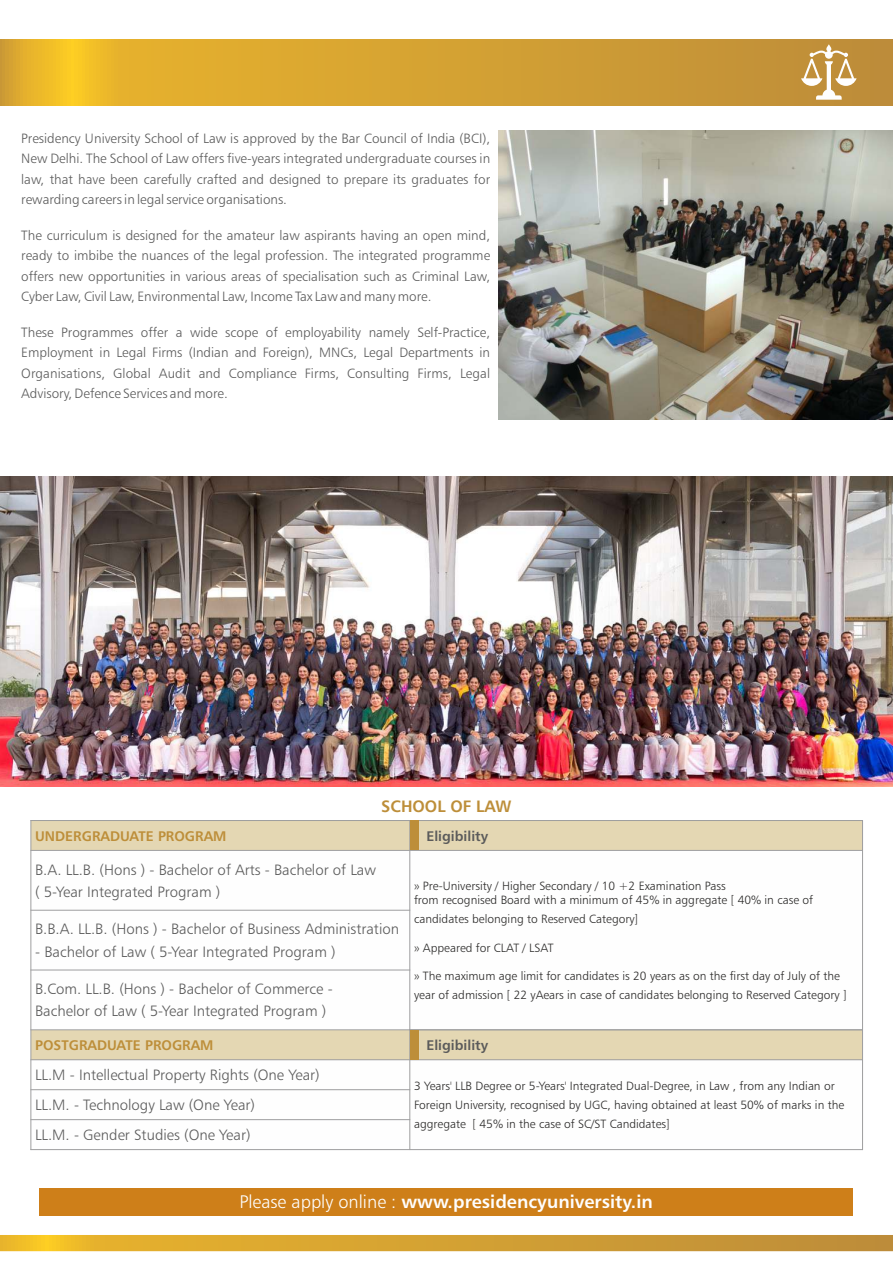
<style>
.page{position:relative;width:893px;height:1263px;background:#fff}
.page>*{position:absolute;margin:0;border:0;box-sizing:border-box;transform-origin:0 0}
.t1{font:18.3px "Humanist 777 BT Bold B";color:#fefefe}
.t2{font:16.5px "Humanist 777 BT Bold B";color:#bd8e39}
.t3{font:15px/22.2px "Humanist 777 BT Light B";color:#5b5b5b}
.t4{font:13.95px "Humanist 777 BT Bold B";color:#bd8e39}
.t5{font:13.95px "Humanist 777 BT Bold B";color:#5b5b5b}
.t6{font:13.5px/20.2px "Humanist 777 BT Light B";color:#5b5b5b;text-align:justify}
.t7{font:12px/18.8px "Humanist 777 BT Light B";color:#2b2a29}
.s1{font-family:"Humanist 777 BT Light B"}
</style>
<div class="page">
<svg style="left:0;top:40px;width:893px;height:65px;background:#d5a331"></svg>
<svg style="left:0;top:1235px;width:893px;height:16px;background:#d4a232"></svg>
<svg style="left:801px;top:44px;width:56px;height:56px"></svg>
<img style="left:499px;top:130px;width:394px;height:289px">
<div style="left:40px;top:1188px;width:813px;height:27px;background:#ce7f19"></div>
<img style="left:0;top:477px;width:893px;height:309px">
<div style="left:31px;top:820px;width:379px;height:30px;background:#e4d7b3"></div>
<div style="left:410px;top:820px;width:452px;height:30px;background:#e4d7b3"></div>
<div style="left:31px;top:1030px;width:379px;height:30px;background:#e4d7b3"></div>
<div style="left:410px;top:1030px;width:452px;height:30px;background:#e4d7b3"></div>
<hr style="left:30px;top:820px;width:1px;height:330px;background:#9e9e9f">
<hr style="left:409px;top:820px;width:1px;height:210px;background:#9e9e9f">
<hr style="left:409px;top:1029px;width:1px;height:121px;background:#9e9e9f">
<hr style="left:862px;top:820px;width:1px;height:330px;background:#9e9e9f">
<hr style="left:30px;top:1149px;width:833px;height:1px;background:#9e9e9f">
<hr style="left:30px;top:1119px;width:380px;height:1px;background:#9e9e9f">
<hr style="left:30px;top:1089px;width:380px;height:1px;background:#9e9e9f">
<hr style="left:30px;top:1059px;width:833px;height:1px;background:#9e9e9f">
<hr style="left:30px;top:1029px;width:833px;height:1px;background:#9e9e9f">
<hr style="left:30px;top:969px;width:380px;height:1px;background:#9e9e9f">
<hr style="left:30px;top:910px;width:380px;height:1px;background:#9e9e9f">
<hr style="left:30px;top:850px;width:833px;height:1px;background:#9e9e9f">
<hr style="left:30px;top:820px;width:833px;height:1px;background:#9e9e9f">
<div style="left:410px;top:821px;width:8px;height:29px;background:#bd8e39"></div>
<div style="left:410px;top:1030px;width:8px;height:29px;background:#bd8e39"></div>
<p class="t6" style="left:21px;top:130px;width:470px">Presidency University School of Law is approved by the Bar Council of India (BCI), New Delhi. The School of Law offers five-years integrated undergraduate courses in law, that have been carefully crafted and designed to prepare its graduates for rewarding careers in legal service organisations.</p>
<p class="t6" style="left:21px;top:226px;width:470px">The curriculum is designed for the amateur law aspirants having an open mind, ready to imbibe the nuances of the legal profession. The integrated programme offers new opportunities in various areas of specialisation such as Criminal Law, Cyber Law, Civil Law, Environmental Law, Income Tax Law and many more.</p>
<p class="t6" style="left:21px;top:323px;width:470px">These Programmes offer a wide scope of employability namely Self-Practice, Employment in Legal Firms (Indian and Foreign), MNCs, Legal Departments in Organisations, Global Audit and Compliance Firms, Consulting Firms, Legal Advisory, Defence Services and more.</p>
<p class="t2" style="left:381px;top:799px;width:132px">SCHOOL OF LAW</p>
<p class="t4" style="left:35px;top:830px;width:193px">UNDERGRADUATE PROGRAM</p>
<p class="t5" style="left:426px;top:830px;width:63px">Eligibility</p>
<p class="t3" style="left:35px;top:860px;width:342px">B.A. LL.B. (Hons ) - Bachelor of Arts - Bachelor of Law ( 5-Year Integrated Program )</p>
<p class="t7" style="left:414px;top:879px;width:401px;line-height:14.4px">» Pre-University / Higher Secondary / 10 +2 Examination Pass<br>from recognised Board with a minimum of 45% in aggregate [ 40% in case of</p>
<p class="t7" style="left:414px;top:910px;width:226px">candidates belonging to Reserved Category]</p>
<p class="t7" style="left:414px;top:939px;width:141px">» Appeared for CLAT / LSAT</p>
<p class="t7" style="left:414px;top:968px;width:434px">» The maximum age limit for candidates is 20 years as on the first day of July of the year of admission [ 22 yAears in case of candidates belonging to Reserved Category ]</p>
<p class="t3" style="left:35px;top:919px;width:366px">B.B.A. LL.B. (Hons ) - Bachelor of Business Administration</p>
<p class="t3" style="left:35px;top:942px;width:302px">- Bachelor of Law ( 5-Year Integrated Program )</p>
<p class="t3" style="left:35px;top:979px;width:299px">B.Com. LL.B. (Hons ) - Bachelor of Commerce -<br>Bachelor of Law ( 5-Year Integrated Program )</p>
<p class="t4" style="left:35px;top:1039px;width:180px">POSTGRADUATE PROGRAM</p>
<p class="t5" style="left:426px;top:1039px;width:63px">Eligibility</p>
<p class="t3" style="left:35px;top:1065px;width:286px">LL.M - Intellectual Property Rights (One Year)</p>
<p class="t7" style="left:414px;top:1078px;width:432px">3 Years' LLB Degree or 5-Years' Integrated Dual-Degree, in Law , from any Indian or<br>Foreign University, recognised by UGC, having obtained at least 50% of marks in the aggregate [ 45% in the case of SC/ST Candidates]</p>
<p class="t3" style="left:35px;top:1091px;width:221px;line-height:30px">LL.M. - Technology Law (One Year)<br>LL.M. - Gender Studies (One Year)</p>
<h1 class="t1" style="left:239px;top:1194px;width:415px"><span class="s1">Please apply online :</span> www.presidencyuniversity.in</h1>
</div>
